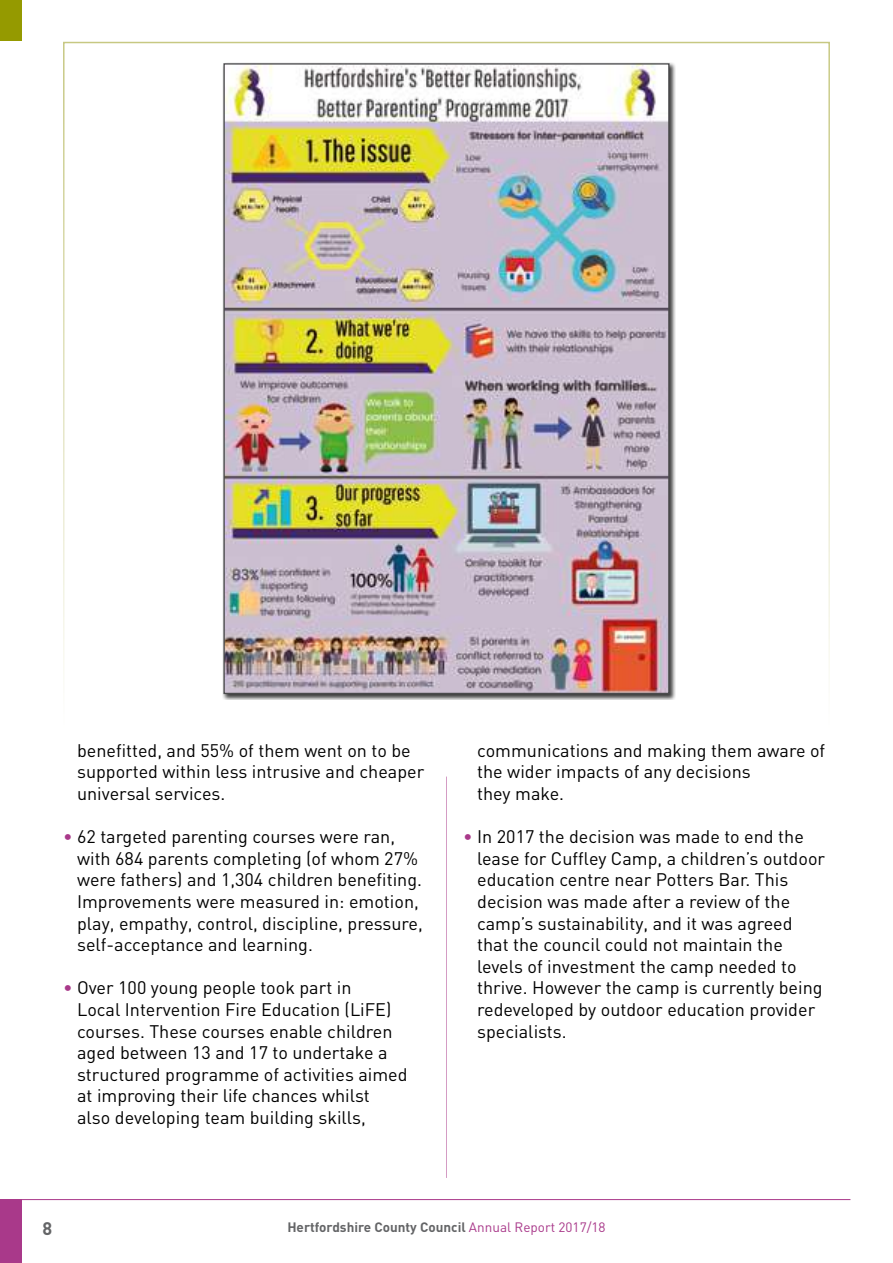
<style>
.page{position:relative;width:893px;height:1263px;background:#fff}
.page>*{position:absolute;margin:0;border:0;box-sizing:border-box;transform-origin:0 0}
.t1{font:18px/21.6px "DIN";color:#000}
.t2{font:700 18px "DIN";color:#646567}
.t3{font:700 13.5px "DIN";color:#646567}
.s1{color:#a9398a}
.s2{font-weight:400;color:#a9398a}
</style>
<div class="page">
<hr style="left:0;top:1199px;width:850px;height:1px;background:#a9398a">
<div style="left:0;top:1199px;width:21px;height:64px;background:#a9398a"></div>
<div style="left:0;top:0;width:21px;height:41px;background:#959a00"></div>
<div style="left:223px;top:62px;width:453px;height:638px;background:#000;opacity:.75"></div>
<img style="left:225px;top:65px;width:442px;height:627px">
<hr style="left:446px;top:776px;width:1px;height:402px;background:#a9398a">
<p class="t1" style="left:77px;top:739px;width:349px">benefitted, and 55% of them went on to be supported within less intrusive and cheaper universal services.</p>
<p class="t1" style="left:77px;top:825px;width:347px;text-indent:-14px"><span class="s1">•</span> 62 targeted parenting courses were ran, with 684 parents completing (of whom 27% were fathers) and 1,304 children benefiting.<br>Improvements were measured in: emotion, play, empathy, control, discipline, pressure, self-acceptance and learning.</p>
<p class="t1" style="left:77px;top:977px;width:332px;text-indent:-14px"><span class="s1">•</span> Over 100 young people took part in<br>Local Intervention Fire Education (LiFE) courses. These courses enable children aged between 13 and 17 to undertake a structured programme of activities aimed at improving their life chances whilst<br>also developing team building skills,</p>
<p class="t1" style="left:477px;top:739px;width:349px">communications and making them aware of the wider impacts of any decisions<br>they make.</p>
<p class="t1" style="left:477px;top:825px;width:349px;text-indent:-14px"><span class="s1">•</span> In 2017 the decision was made to end the lease for Cuffley Camp, a children’s outdoor education centre near Potters Bar. This decision was made after a review of the camp’s sustainability, and it was agreed that the council could not maintain the levels of investment the camp needed to thrive. However the camp is currently being redeveloped by outdoor education provider specialists.</p>
<p class="t2" style="left:43px;top:1217px;width:11px">8</p>
<p class="t3" style="left:287px;top:1218px;width:320px">Hertfordshire County Council <span class="s2">Annual Report 2017/18</span></p>
</div>
